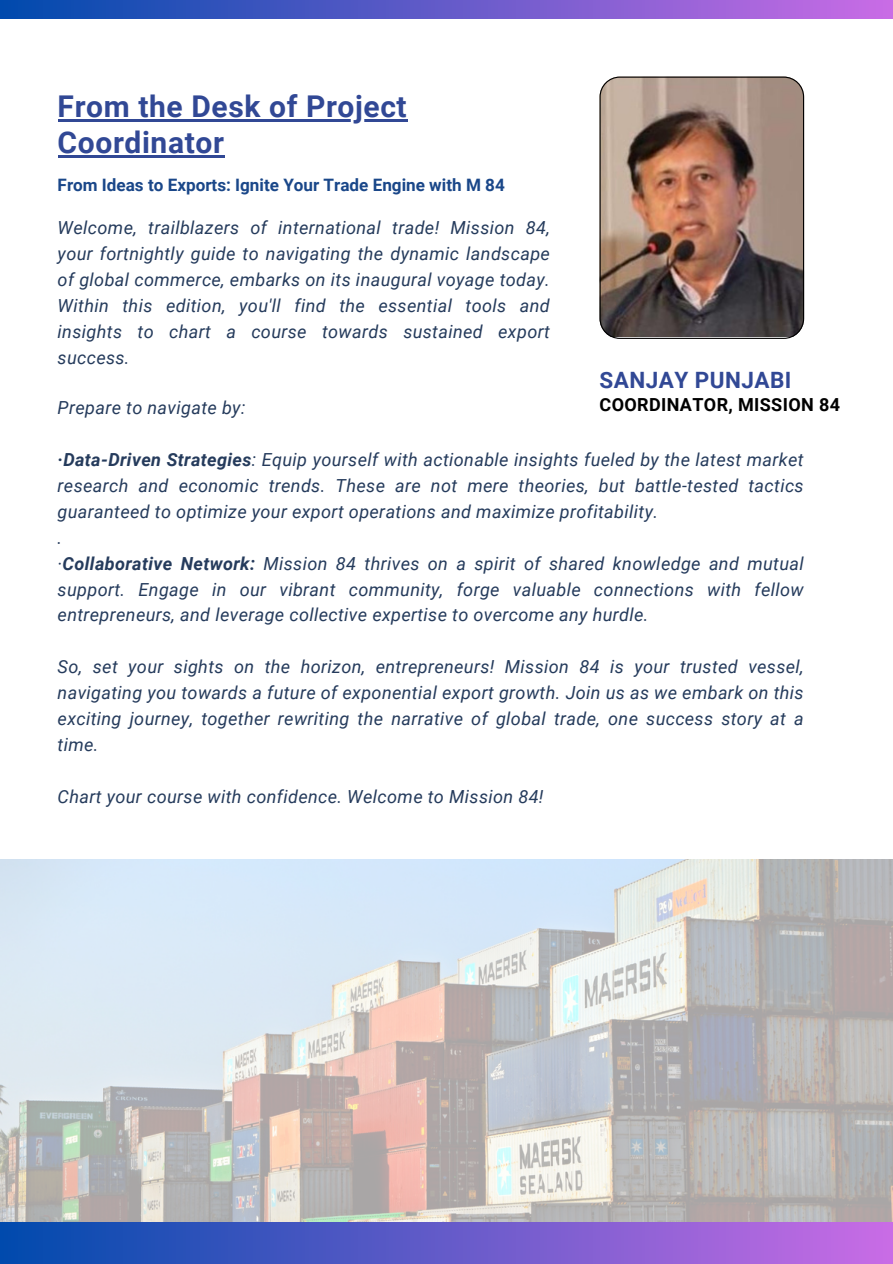
<style>
.page{position:relative;width:893px;height:1264px;background:#fff}
.page>*{position:absolute;margin:0;border:0;box-sizing:border-box;transform-origin:0 0}
.t1{font:700 30px/36px "Roboto";letter-spacing:.02em;color:#314895}
.t2{font:700 22.5px "Roboto";letter-spacing:.02em;color:#314895}
.t3{font:italic 18px/25.8px "Roboto";letter-spacing:.02em;color:#253b5c;text-align:justify}
.t4{font:700 18px "Roboto";letter-spacing:.02em;color:#000}
.t5{font:700 17.1px "Roboto";color:#1a4789}
.s1{font-weight:700}
</style>
<div class="page">
<div style="left:0;top:1221px;width:892px;height:42px;background:linear-gradient(to right,#004aad,#c96ce5)"></div>
<div style="left:0;top:0;width:892px;height:19px;background:linear-gradient(to right,#004aad,#c96ce5)"></div>
<img style="left:599px;top:77px;width:205px;height:262px">
<img style="left:0;top:859px;width:892px;height:362px">
<hr style="left:58px;top:119px;width:349px;height:2px;background:#314895">
<hr style="left:58px;top:155px;width:166px;height:2px;background:#314895">
<p class="t1" style="left:58px;top:89px;width:350px">From the Desk of Project<br>Coordinator</p>
<p class="t5" style="left:58px;top:176px;width:448px">From Ideas to Exports: Ignite Your Trade Engine with M 84</p>
<p class="t3" style="left:58px;top:215px;width:493px">Welcome, trailblazers of international trade! Mission 84, your fortnightly guide to navigating the dynamic landscape of global commerce, embarks on its inaugural voyage today.<br>Within this edition, you'll find the essential tools and insights to chart a course towards sustained export success.</p>
<p class="t2" style="left:599px;top:367px;width:193px">SANJAY PUNJABI</p>
<p class="t4" style="left:599px;top:394px;width:242px">COORDINATOR, MISSION 84</p>
<h1 class="t3" style="left:58px;top:395px;width:189px">Prepare to navigate by:</h1>
<h3 class="t3" style="left:58px;top:447px;width:747px"><span class="s1">·Data-Driven Strategies</span>: Equip yourself with actionable insights fueled by the latest market research and economic trends. These are not mere theories, but battle-tested tactics guaranteed to optimize your export operations and maximize profitability.</h3>
<p class="t3" style="left:58px;top:524px;width:6px">.</p>
<h2 class="t3" style="left:58px;top:550px;width:747px">·<span class="s1">Collaborative Network:</span> Mission 84 thrives on a spirit of shared knowledge and mutual support. Engage in our vibrant community, forge valuable connections with fellow entrepreneurs, and leverage collective expertise to overcome any hurdle.</h2>
<p class="t3" style="left:58px;top:654px;width:747px">So, set your sights on the horizon, entrepreneurs! Mission 84 is your trusted vessel, navigating you towards a future of exponential export growth. Join us as we embark on this exciting journey, together rewriting the narrative of global trade, one success story at a time.</p>
<p class="t3" style="left:58px;top:783px;width:487px">Chart your course with confidence. Welcome to Mission 84!</p>
</div>
